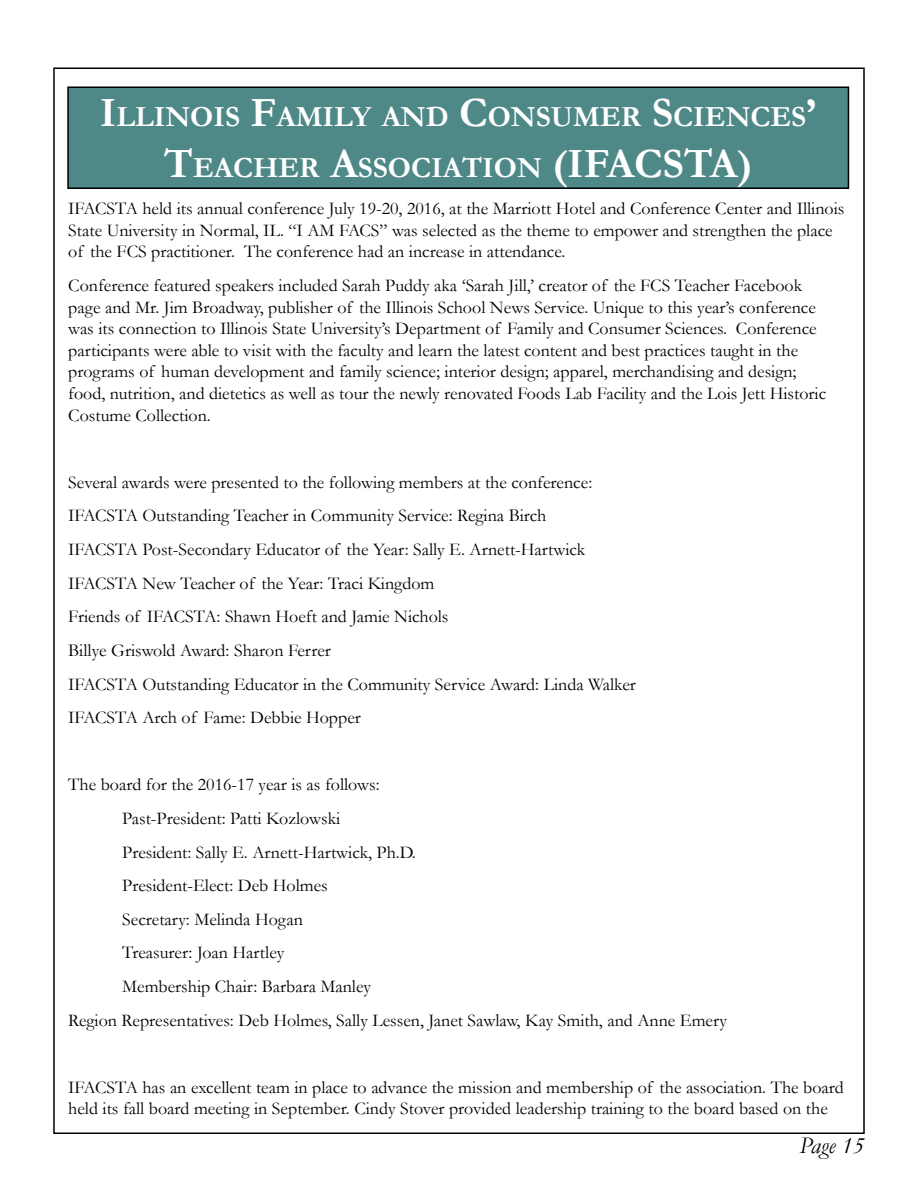
<style>
.page{position:relative;width:918px;height:1188px;background:#fff}
.page>*{position:absolute;margin:0;border:0;box-sizing:border-box;transform-origin:0 0}
.t1{font:700 29.4px/50.4px "Garamond";color:#fff;text-align:center}
.t2{font:italic 24px "Garamond";color:#000}
.t3{font:18px/21.6px "Garamond";color:#000}
.s1{font-size:42px}
</style>
<div class="page">
<div style="left:68px;top:87px;width:780px;height:101px;background:#4e8887"></div>
<div style="left:67px;top:87px;width:782px;height:102px;border:2px solid #000"></div>
<h1 class="t1" style="left:100px;top:92px;width:719px"><span class="s1">I</span>LLINOIS <span class="s1">F</span>AMILY AND <span class="s1">C</span>ONSUMER <span class="s1">S</span>CIENCES<span class="s1">’<br>T</span>EACHER <span class="s1">A</span>SSOCIATION <span class="s1">(IFACSTA)</span></h1>
<p class="t3" style="left:68px;top:197px;width:778px">IFACSTA held its annual conference July 19-20, 2016, at the Marriott Hotel and Conference Center and Illinois<br>State University in Normal, IL. “I AM FACS” was selected as the theme to empower and strengthen the place of the FCS practitioner. The conference had an increase in attendance.</p>
<p class="t3" style="left:68px;top:274px;width:760px">Conference featured speakers included Sarah Puddy aka ‘Sarah Jill,’ creator of the FCS Teacher Facebook page and Mr. Jim Broadway, publisher of the Illinois School News Service. Unique to this year’s conference was its connection to Illinois State University’s Department of Family and Consumer Sciences. Conference participants were able to visit with the faculty and learn the latest content and best practices taught in the programs of human development and family science; interior design; apparel, merchandising and design; food, nutrition, and dietetics as well as tour the newly renovated Foods Lab Facility and the Lois Jett Historic Costume Collection.</p>
<p class="t3" style="left:68px;top:465px;width:569px;line-height:33.6px">Several awards were presented to the following members at the conference:<br>IFACSTA Outstanding Teacher in Community Service: Regina Birch<br>IFACSTA Post-Secondary Educator of the Year: Sally E. Arnett-Hartwick IFACSTA New Teacher of the Year: Traci Kingdom<br>Friends of IFACSTA: Shawn Hoeft and Jamie Nichols<br>Billye Griswold Award: Sharon Ferrer<br>IFACSTA Outstanding Educator in the Community Service Award: Linda Walker IFACSTA Arch of Fame: Debbie Hopper</p>
<p class="t3" style="left:68px;top:773px;width:313px">The board for the 2016-17 year is as follows:</p>
<p class="t3" style="left:122px;top:807px;width:220px">Past-President: Patti Kozlowski</p>
<p class="t3" style="left:122px;top:841px;width:295px">President: Sally E. Arnett-Hartwick, Ph.D.</p>
<p class="t3" style="left:122px;top:874px;width:207px">President-Elect: Deb Holmes</p>
<p class="t3" style="left:122px;top:908px;width:182px">Secretary: Melinda Hogan</p>
<p class="t3" style="left:122px;top:941px;width:164px">Treasurer: Joan Hartley</p>
<p class="t3" style="left:122px;top:975px;width:250px">Membership Chair: Barbara Manley</p>
<p class="t3" style="left:68px;top:1009px;width:660px">Region Representatives: Deb Holmes, Sally Lessen, Janet Sawlaw, Kay Smith, and Anne Emery</p>
<p class="t3" style="left:68px;top:1076px;width:777px">IFACSTA has an excellent team in place to advance the mission and membership of the association. The board held its fall board meeting in September. Cindy Stover provided leadership training to the board based on the</p>
<h2 class="t2" style="left:799px;top:1129px;width:66px">Page 15</h2>
</div>
